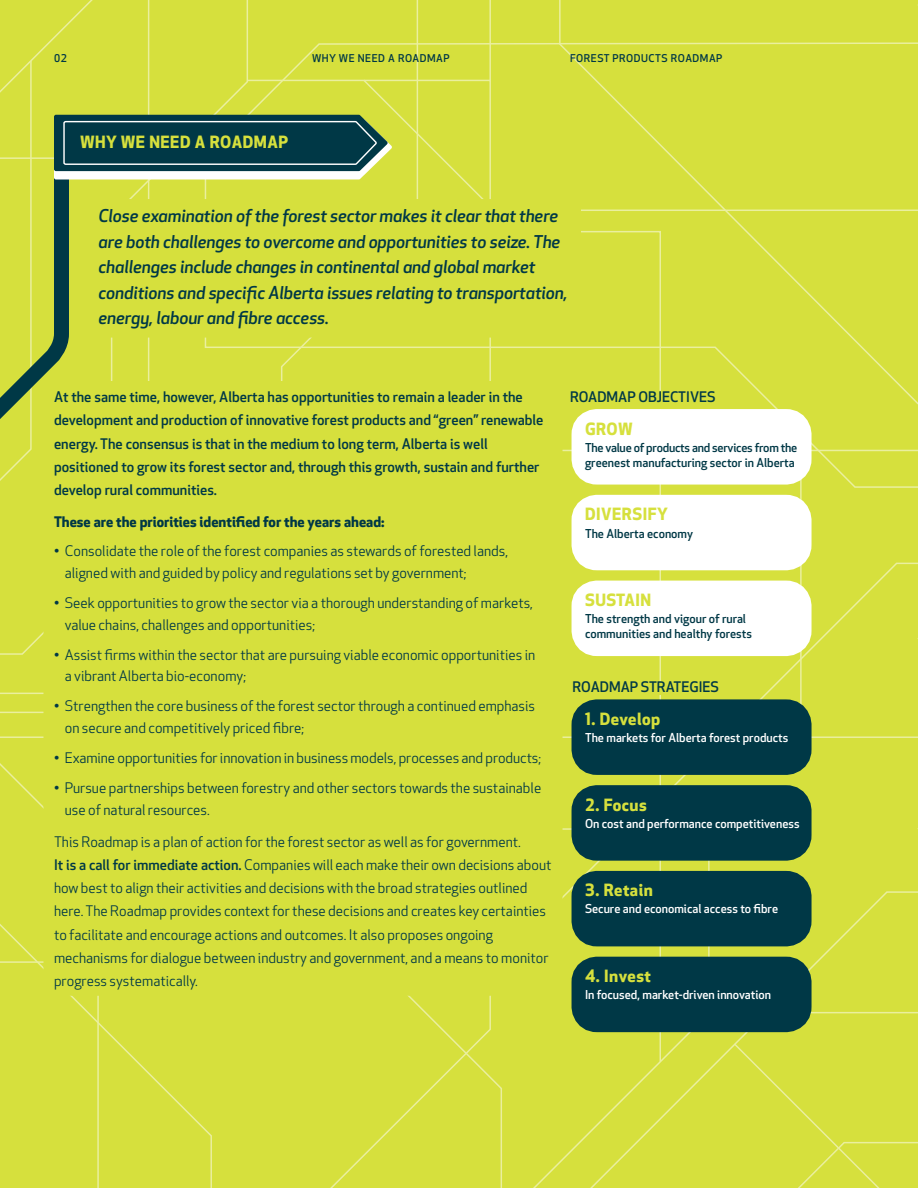
<style>
.page{position:relative;width:918px;height:1188px;background:#fff}
.page>*{position:absolute;margin:0;border:0;box-sizing:border-box;transform-origin:0 0}
.t1{font:italic 500 17.25px/25.5px "Apex New";letter-spacing:-.005em;color:#003846}
.t2{font:700 16.5px "Apex New";letter-spacing:.03em;color:#d6e03d}
.t3{font:14.25px/23.2px "Apex New";color:#003846}
.t4{font:500 14.25px/23.2px "Apex New";color:#003846}
.t5{font:700 14.25px "Apex New";color:#003846}
.t6{font:500 12px/15px "Apex New";color:#003846}
.t7{font:500 12px "Apex New";color:#fff}
.t8{font:500 10.5px "Apex New";letter-spacing:.05em;color:#003846}
.s1{font-weight:500}
</style>
<div class="page">
<hr style="left:489px;top:0;width:2px;height:80px;background:#eaef9e">
<div style="left:711px;top:946px;width:21px;height:242px;background:#d6e03d"></div>
<div style="left:0;top:506px;width:38px;height:150px;background:#d6e03d"></div>
<div style="left:0;top:692px;width:711px;height:496px;background:#d6e03d"></div>
<div style="left:392px;top:42px;width:524px;height:407px;background:#d6e03d"></div>
<div style="left:392px;top:78px;width:166px;height:116px;background:#d6e03d"></div>
<div style="left:558px;top:0;width:360px;height:406px;background:#d6e03d"></div>
<div style="left:568px;top:449px;width:350px;height:245px;background:#d6e03d"></div>
<div style="left:0;top:961px;width:503px;height:227px;background:#d6e03d"></div>
<svg style="left:916px;top:235px;width:2px;height:406px"></svg>
<svg style="left:916px;top:0;width:2px;height:165px"></svg>
<div style="left:732px;top:718px;width:186px;height:470px;background:#d6e03d"></div>
<div style="left:570px;top:392px;width:150px;height:17px;background:#d6e03d"></div>
<div style="left:587px;top:424px;width:210px;height:46px;background:#fff;border-radius:11px"></div>
<div style="left:572px;top:409px;width:240px;height:76px;border:30px solid #fff;border-radius:11px"></div>
<div style="left:587px;top:510px;width:210px;height:45px;background:#fff;border-radius:11px"></div>
<div style="left:572px;top:495px;width:240px;height:75px;border:30px solid #fff;border-radius:11px"></div>
<div style="left:587px;top:596px;width:210px;height:45px;background:#fff;border-radius:11px"></div>
<div style="left:572px;top:581px;width:240px;height:75px;border:30px solid #fff;border-radius:11px"></div>
<div style="left:572px;top:681px;width:155px;height:14px;background:#d6e03d"></div>
<div style="left:587px;top:714px;width:210px;height:46px;background:#003846;border-radius:11px"></div>
<div style="left:572px;top:699px;width:240px;height:76px;border:30px solid #003846;border-radius:11px"></div>
<div style="left:587px;top:800px;width:210px;height:46px;background:#003846;border-radius:11px"></div>
<div style="left:572px;top:785px;width:240px;height:76px;border:30px solid #003846;border-radius:11px"></div>
<div style="left:587px;top:886px;width:210px;height:45px;background:#003846;border-radius:11px"></div>
<div style="left:572px;top:871px;width:240px;height:75px;border:30px solid #003846;border-radius:11px"></div>
<div style="left:587px;top:972px;width:210px;height:45px;background:#003846;border-radius:11px"></div>
<div style="left:572px;top:957px;width:240px;height:75px;border:30px solid #003846;border-radius:11px"></div>
<div style="left:38px;top:376px;width:530px;height:625px;background:#d6e03d"></div>
<div style="left:392px;top:194px;width:194px;height:149px;background:#d6e03d"></div>
<svg style="left:0;top:0;width:392px;height:506px;background:#c3d142"></svg>
<p class="t8" style="left:54px;top:51px;width:14px">02</p>
<p class="t8" style="left:312px;top:51px;width:139px">Why we need a Roadmap</p>
<p class="t8" style="left:570px;top:51px;width:154px">forest products roadmap</p>
<p class="t2" style="left:80px;top:130px;width:14px">WHy</p>
<p class="t2" style="left:121px;top:130px;width:40px">we need</p>
<p class="t2" style="left:195px;top:130px;width:27px">a roadmap</p>
<p class="t1" style="left:99px;top:203px;width:470px">Close examination of the forest sector makes it clear that there are both challenges to overcome and opportunities to seize. The challenges include changes in continental and global market conditions and specific Alberta issues relating to transportation, energy, labour and fibre access.</p>
<p class="t4" style="left:54px;top:385px;width:491px">At the same time, however, Alberta has opportunities to remain a leader in the development and production of innovative forest products and “green” renewable energy. The consensus is that in the medium to long term, Alberta is well positioned to grow its forest sector and, through this growth, sustain and further develop rural communities.</p>
<p class="t5" style="left:54px;top:511px;width:332px">These are the priorities identified for the years ahead:</p>
<p class="t3" style="left:65px;top:540px;width:445px;line-height:21.8px;text-indent:-11px">• Consolidate the role of the forest companies as stewards of forested lands, aligned with and guided by policy and regulations set by government;</p>
<p class="t3" style="left:65px;top:592px;width:470px;line-height:21.8px;text-indent:-11px">• Seek opportunities to grow the sector via a thorough understanding of markets, value chains, challenges and opportunities;</p>
<p class="t3" style="left:65px;top:644px;width:472px;line-height:21.8px;text-indent:-11px">• Assist firms within the sector that are pursuing viable economic opportunities in a vibrant Alberta bio-economy;</p>
<p class="t3" style="left:65px;top:695px;width:472px;line-height:21.8px;text-indent:-11px">• Strengthen the core business of the forest sector through a continued emphasis on secure and competitively priced fibre;</p>
<p class="t3" style="left:54px;top:746px;width:489px">• Examine opportunities for innovation in business models, processes and products;</p>
<p class="t3" style="left:65px;top:776px;width:478px;line-height:22.5px;text-indent:-11px">• Pursue partnerships between forestry and other sectors towards the sustainable use of natural resources.</p>
<p class="t3" style="left:54px;top:830px;width:499px">This Roadmap is a plan of action for the forest sector as well as for government.<br><span class="s1">It is a call for immediate action.</span> Companies will each make their own decisions about how best to align their activities and decisions with the broad strategies outlined here. The Roadmap provides context for these decisions and creates key certainties to facilitate and encourage actions and outcomes. It also proposes ongoing mechanisms for dialogue between industry and government, and a means to monitor progress systematically.</p>
<p class="t4" style="left:570px;top:385px;width:145px">Roadmap obj ectives</p>
<p class="t2" style="left:585px;top:417px;width:49px">GROW</p>
<p class="t6" style="left:585px;top:440px;width:214px">The value of products and services from the greenest manufacturing sector in Alberta</p>
<p class="t2" style="left:585px;top:502px;width:84px">DIVERSIFY</p>
<p class="t6" style="left:585px;top:526px;width:110px">The Alberta economy</p>
<p class="t2" style="left:585px;top:588px;width:68px">SustAIN</p>
<p class="t6" style="left:585px;top:611px;width:168px">The strength and vigour of rural communities and healthy forests</p>
<p class="t4" style="left:572px;top:675px;width:78px">Roadmap strat</p>
<p class="t4" style="left:681px;top:675px;width:37px">egi es</p>
<p class="t2" style="left:585px;top:707px;width:77px">1. Develop</p>
<p class="t7" style="left:585px;top:730px;width:205px">The markets for Alberta forest products</p>
<p class="t2" style="left:585px;top:793px;width:63px">2. Focus</p>
<p class="t7" style="left:585px;top:815px;width:216px">On cost and performance competitiveness</p>
<p class="t2" style="left:585px;top:878px;width:69px">3. Retain</p>
<p class="t7" style="left:585px;top:901px;width:195px">Secure and economical access to fibre</p>
<p class="t2" style="left:585px;top:964px;width:68px">4. Invest</p>
<p class="t7" style="left:585px;top:987px;width:188px">In focused, market-driven innovation</p>
</div>
